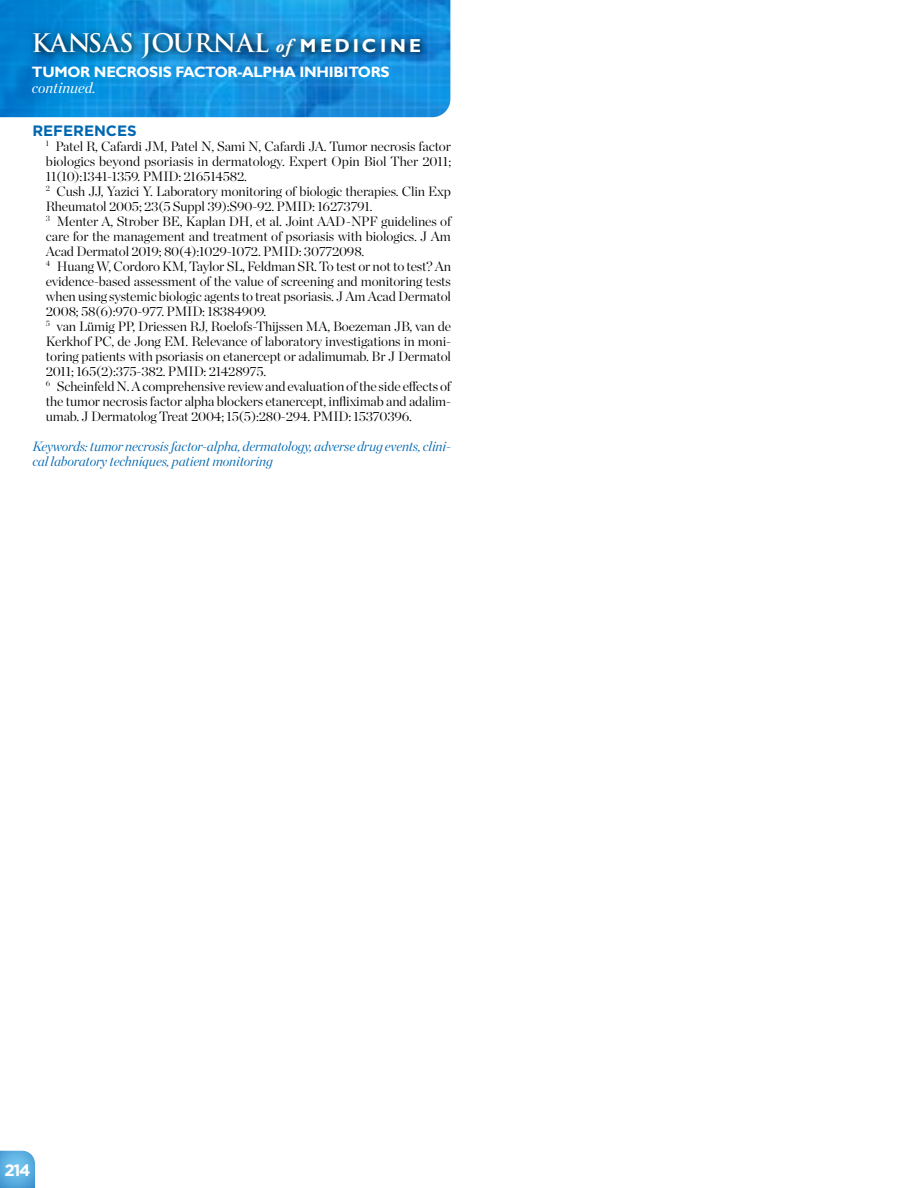
<style>
.page{position:relative;width:918px;height:1188px;background:#fff}
.page>*{position:absolute;margin:0;border:0;box-sizing:border-box;transform-origin:0 0}
.t1{font:700 24.9px "Trajan Pro";color:#fff}
.t2{font:700 16.5px "Gotham";color:#fff}
.t3{font:700 15px "Gill Sans";letter-spacing:-.02em;color:#fff}
.t4{font:700 15px "Gotham";color:#0067b1}
.t5{font:italic 15px "Chronicle Display";color:#fff}
.t6{font:300 13.5px/15px "Chronicle Display";letter-spacing:-.01em;color:#000}
.t7{font:italic 300 13.5px/15px "Chronicle Display";letter-spacing:-.01em;color:#0067b1}
.s1{font-family:"Adobe Garamond Pro";font-style:italic;font-size:18.75px}
.s2{font-family:"Gill Sans";font-size:18.75px}
</style>
<div class="page">
<img style="left:0;top:0;width:450px;height:117px">
<svg style="left:29px;top:27px;width:402px;height:41px;background:#107abd"></svg>
<svg style="left:0;top:1150px;width:35px;height:38px"></svg>
<h1 class="t1" style="left:31px;top:28px;width:391px">KANSAS JOURNAL <span class="s1">of</span> <span class="s2">M EDIC I N E</span></h1>
<p class="t3" style="left:32px;top:63px;width:359px">TUMOR NECROSIS FACTOR-ALPHA INHIBITORS</p>
<p class="t5" style="left:32px;top:76px;width:65px">continued.</p>
<p class="t4" style="left:32px;top:121px;width:106px">REFERENCES</p>
<p class="t6" style="left:46px;top:138px;width:407px"><sup>1</sup> Patel R, Cafardi JM, Patel N, Sami N, Cafardi JA. Tumor necrosis factor biologics beyond psoriasis in dermatology. Expert Opin Biol Ther 2011; 11(10):1341-1359. PMID: 216514582.<br><sup>2</sup> Cush JJ, Yazici Y. Laboratory monitoring of biologic therapies. Clin Exp Rheumatol 2005; 23(5 Suppl 39):S90-92. PMID: 16273791.<br><sup>3</sup> Menter A, Strober BE, Kaplan DH, et al. Joint AAD-NPF guidelines of care for the management and treatment of psoriasis with biologics. J Am Acad Dermatol 2019; 80(4):1029-1072. PMID: 30772098.<br><sup>4</sup> Huang W, Cordoro KM, Taylor SL, Feldman SR. To test or not to test? An evidence-based assessment of the value of screening and monitoring tests when using systemic biologic agents to treat psoriasis. J Am Acad Dermatol 2008; 58(6):970-977. PMID: 18384909.<br><sup>5</sup> van Lümig PP, Driessen RJ, Roelofs-Thijssen MA, Boezeman JB, van de Kerkhof PC, de Jong EM. Relevance of laboratory investigations in moni&shy;toring patients with psoriasis on etanercept or adalimumab. Br J Dermatol 2011; 165(2):375-382. PMID: 21428975.<br><sup>6</sup> Scheinfeld N. A comprehensive review and evaluation of the side effects of the tumor necrosis factor alpha blockers etanercept, infliximab and adalim&shy;umab. J Dermatolog Treat 2004; 15(5):280-294. PMID: 15370396.</p>
<p class="t7" style="left:32px;top:437px;width:420px">Keywords: tumor necrosis factor-alpha, dermatology, adverse drug events, clini&shy;cal laboratory techniques, patient monitoring</p>
<p class="t2" style="left:5px;top:1159px;width:27px">214</p>
</div>
